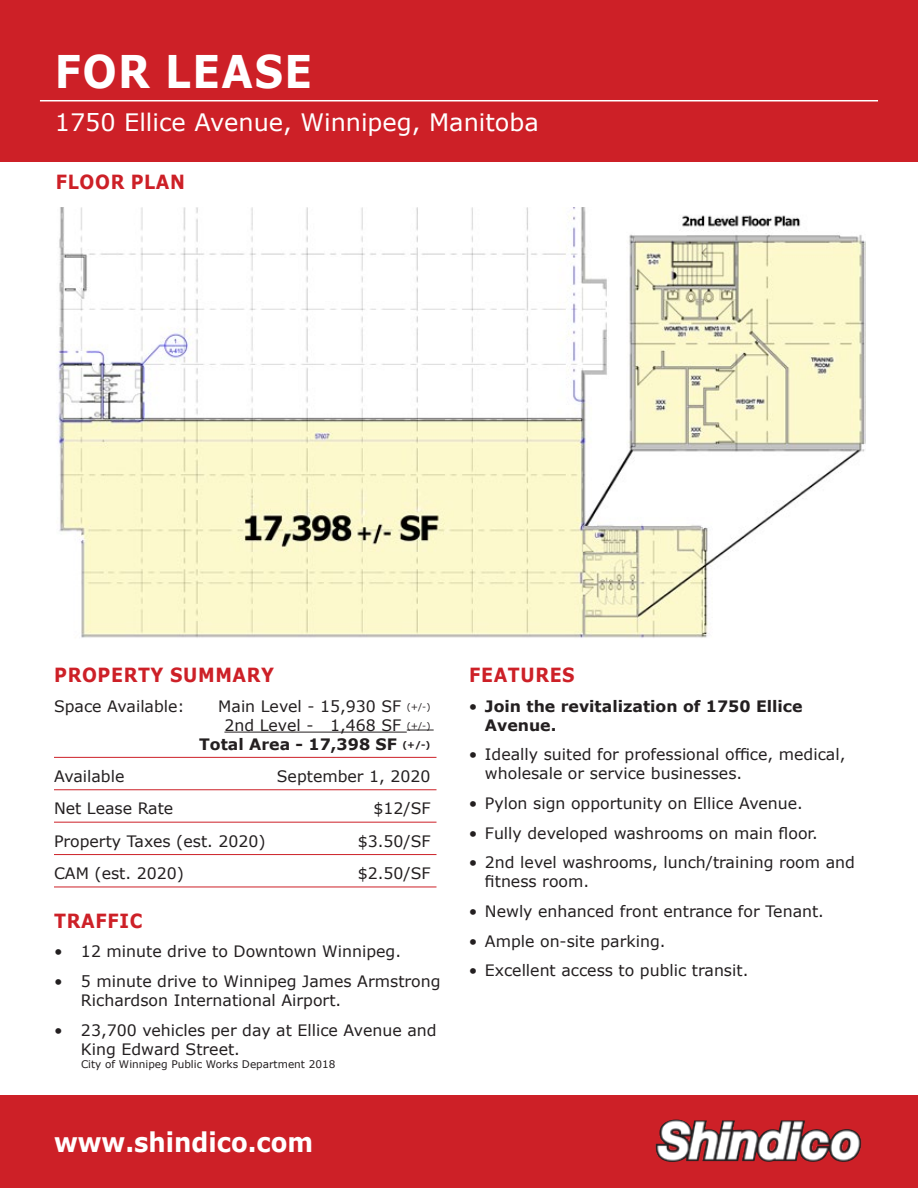
<style>
.page{position:relative;width:918px;height:1188px;background:#fff}
.page>*{position:absolute;margin:0;border:0;box-sizing:border-box;transform-origin:0 0}
.t1{font:700 45px "Verdana";letter-spacing:.035em;color:#fff;scale:.9 1}
.t2{font:700 27px "Verdana";color:#fff;scale:.9 1}
.t3{font:24px "Verdana";color:#fff}
.t4{font:700 19.5px "Verdana";letter-spacing:.035em;color:#cd2027;scale:.9 1}
.t5{font:15.75px/18.9px "Verdana";color:#231f20}
.t6{font:700 15.75px/18.9px "Verdana";color:#231f20}
.t7{font:10.5px "Verdana";color:#231f20}
.s1{font-size:9px}
.s2{font-weight:700}
.s3{font-weight:700;font-size:9px}
.s4{font-weight:400}
</style>
<div class="page">
<div style="left:0;top:0;width:918px;height:162px;background:#cd2027"></div>
<div style="left:0;top:1096px;width:918px;height:92px;background:#cd2027"></div>
<img style="left:655px;top:1120px;width:207px;height:42px">
<hr style="left:40px;top:100px;width:838px;height:1px;background:#fff">
<img style="left:56px;top:208px;width:810px;height:430px">
<hr style="left:224px;top:732px;width:183px;height:1px;background:#231f20">
<svg style="left:407px;top:730px;width:27px;height:1px"></svg>
<hr style="left:54px;top:757px;width:382px;height:1px;background:#cd2027">
<hr style="left:54px;top:790px;width:382px;height:1px;background:#cd2027">
<hr style="left:54px;top:822px;width:382px;height:1px;background:#cd2027">
<hr style="left:54px;top:854px;width:382px;height:1px;background:#cd2027">
<hr style="left:54px;top:887px;width:382px;height:1px;background:#cd2027">
<h1 class="t1" style="left:55px;top:40px;width:288px">FOR LEASE</h1>
<h3 class="t3" style="left:55px;top:106px;width:486px">1750 Ellice Avenue, Winnipeg, Manitoba</h3>
<p class="t4" style="left:56px;top:168px;width:145px">FLOOR PLAN</p>
<p class="t4" style="left:54px;top:661px;width:246px">PROPERTY SUMMARY</p>
<p class="t5" style="left:54px;top:696px;width:132px">Space Available:</p>
<p class="t5" style="left:199px;top:696px;width:233px;text-align:right">Main Level - 15,930 SF <span class="s1">(+/-)<br></span>2nd Level - 1,468 SF <span class="s1">(+/-)<br></span><span class="s2">Total Area - 17,398 SF</span> <span class="s3">(+/-)</span></p>
<p class="t5" style="left:54px;top:767px;width:72px">Available</p>
<p class="t5" style="left:277px;top:767px;width:155px">September 1, 2020</p>
<p class="t5" style="left:54px;top:799px;width:121px">Net Lease Rate</p>
<p class="t5" style="left:373px;top:799px;width:59px">$12/SF</p>
<p class="t5" style="left:54px;top:831px;width:213px">Property Taxes (est. 2020)</p>
<p class="t5" style="left:358px;top:831px;width:74px">$3.50/SF</p>
<p class="t5" style="left:54px;top:864px;width:132px">CAM (est. 2020)</p>
<p class="t5" style="left:358px;top:864px;width:74px">$2.50/SF</p>
<p class="t4" style="left:54px;top:907px;width:99px">TRAFFIC</p>
<p class="t5" style="left:54px;top:942px;width:349px">• 12 minute drive to Downtown Winnipeg.</p>
<p class="t5" style="left:81px;top:972px;width:361px;text-indent:-27px">• 5 minute drive to Winnipeg James Armstrong<br>Richardson International Airport.</p>
<p class="t5" style="left:81px;top:1020px;width:357px;text-indent:-27px">• 23,700 vehicles per day at Ellice Avenue and<br>King Edward Street.</p>
<p class="t7" style="left:81px;top:1057px;width:256px">City of Winnipeg Public Works Department 2018</p>
<h2 class="t2" style="left:54px;top:1123px;width:289px">www.shindico.com</h2>
<p class="t4" style="left:469px;top:661px;width:119px">FEATURES</p>
<p class="t6" style="left:485px;top:696px;width:319px;text-indent:-16px"><span class="s4">•</span> Join the revitalization of 1750 Ellice<br>Avenue.</p>
<p class="t5" style="left:485px;top:745px;width:362px;text-indent:-16px">• Ideally suited for professional office, medical, wholesale or service businesses.</p>
<p class="t5" style="left:469px;top:794px;width:336px">• Pylon sign opportunity on Ellice Avenue.</p>
<p class="t5" style="left:469px;top:823px;width:351px">• Fully developed washrooms on main floor.</p>
<p class="t5" style="left:485px;top:853px;width:372px;text-indent:-16px">• 2nd level washrooms, lunch/training room and fitness room.</p>
<p class="t5" style="left:469px;top:902px;width:357px">• Newly enhanced front entrance for Tenant.</p>
<p class="t5" style="left:469px;top:931px;width:198px">• Ample on-site parking.</p>
<p class="t5" style="left:469px;top:961px;width:281px">• Excellent access to public transit.</p>
</div>
